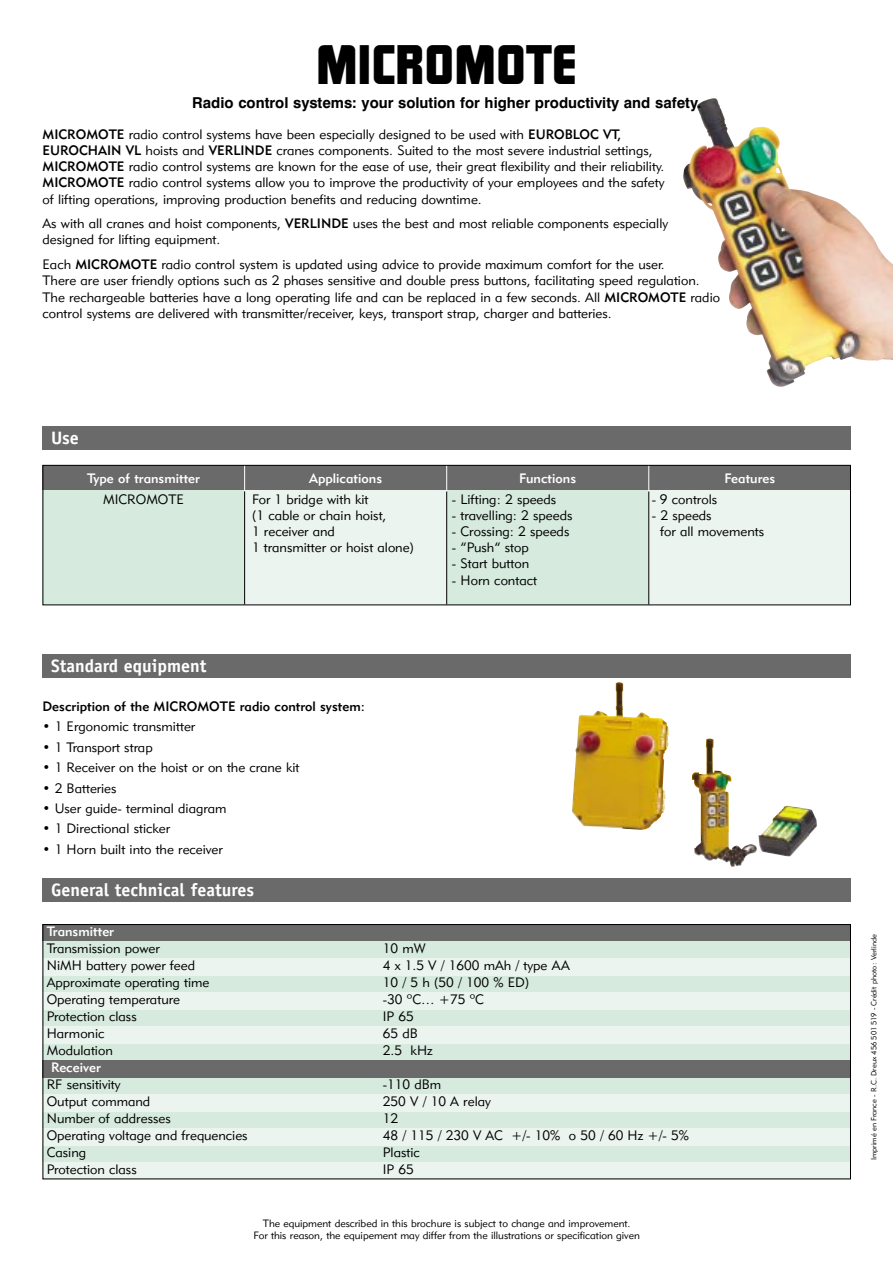
<style>
.page{position:relative;width:893px;height:1263px;background:#fff}
.page>*{position:absolute;margin:0;border:0;box-sizing:border-box;transform-origin:0 0}
.t1{font:49.5px "Verlinde EUROMOTTE";color:#000}
.t2{font:700 18px "Officina Sans";color:#fff}
.t3{font:700 15px "Swiss 721 BT";color:#000}
.t4{font:13.5px/16.2px "Geometric 415 BT Lite A";color:#000}
.t5{font:13.5px "Geometric 415 BT Medium A";color:#fff}
.t6{font:13.5px "Geometric 415 BT Medium A";color:#000}
.t7{font:10.5px/12px "Geometric 415 BT Lite A";color:#000;text-align:center}
.t8{font:7.5px "Geometric 415 BT Lite A";color:#000}
.s1{font-family:"Geometric 415 BT Medium A"}
</style>
<div class="page">
<div style="left:43px;top:924px;width:807px;height:21px;background:#6a6a6a"></div>
<div style="left:43px;top:941px;width:807px;height:231px;background:#d6eade"></div>
<div style="left:43px;top:958px;width:807px;height:17px;background:#ebf4ee"></div>
<div style="left:43px;top:992px;width:807px;height:17px;background:#ebf4ee"></div>
<div style="left:43px;top:1026px;width:807px;height:17px;background:#ebf4ee"></div>
<div style="left:43px;top:1060px;width:807px;height:17px;background:#6a6a6a"></div>
<div style="left:43px;top:1094px;width:807px;height:17px;background:#ebf4ee"></div>
<div style="left:43px;top:1128px;width:807px;height:17px;background:#ebf4ee"></div>
<div style="left:43px;top:1162px;width:807px;height:17px;background:#ebf4ee"></div>
<div style="left:43px;top:465px;width:807px;height:25px;background:#6a6a6a"></div>
<div style="left:43px;top:490px;width:807px;height:115px;background:#d6eade"></div>
<div style="left:244px;top:490px;width:202px;height:115px;background:#ebf4ee"></div>
<div style="left:648px;top:490px;width:202px;height:115px;background:#ebf4ee"></div>
<div style="left:43px;top:427px;width:807px;height:23px;background:#6a6a6a"></div>
<div style="left:43px;top:655px;width:807px;height:23px;background:#6a6a6a"></div>
<div style="left:43px;top:878px;width:807px;height:23px;background:#6a6a6a"></div>
<img style="left:683px;top:98px;width:209px;height:289px">
<div style="left:43px;top:465px;width:807px;height:140px;border:1px solid #000"></div>
<svg style="left:244px;top:466px;width:1px;height:25px"></svg>
<hr style="left:244px;top:491px;width:1px;height:114px;background:#000">
<hr style="left:446px;top:491px;width:1px;height:114px;background:#000">
<hr style="left:648px;top:491px;width:1px;height:114px;background:#000">
<svg style="left:446px;top:466px;width:1px;height:25px"></svg>
<svg style="left:648px;top:466px;width:1px;height:25px"></svg>
<div style="left:43px;top:924px;width:807px;height:255px;border:1px solid #000"></div>
<img style="left:572px;top:682px;width:244px;height:185px">
<h1 class="t1" style="left:316px;top:38px;width:258px">MICROMOTE</h1>
<p class="t3" style="left:192px;top:97px;width:510px">Radio control systems: your solution for higher productivity and safety.</p>
<p class="t4" style="left:43px;top:127px;width:623px"><span class="s1">MICROMOTE</span> radio control systems have been especially designed to be used with <span class="s1">EUROBLOC VT, EUROCHAIN VL</span> hoists and <span class="s1">VERLINDE</span> cranes components. Suited to the most severe industrial settings, <span class="s1">MICROMOTE</span> radio control systems are known for the ease of use, their great flexibility and their reliability.<br><span class="s1">MICROMOTE</span> radio control systems allow you to improve the productivity of your employees and the safety of lifting operations, improving production benefits and reducing downtime.</p>
<p class="t4" style="left:43px;top:217px;width:627px">As with all cranes and hoist components, <span class="s1">VERLINDE</span> uses the best and most reliable components especially designed for lifting equipment.</p>
<p class="t4" style="left:43px;top:258px;width:679px">Each <span class="s1">MICROMOTE</span> radio control system is updated using advice to provide maximum comfort for the user.<br>There are user friendly options such as 2 phases sensitive and double press buttons, facilitating speed regulation.<br>The rechargeable batteries have a long operating life and can be replaced in a few seconds. All <span class="s1">MICROMOTE</span> radio control systems are delivered with transmitter/receiver, keys, transport strap, charger and batteries.</p>
<h2 class="t2" style="left:51px;top:431px;width:29px">Use</h2>
<p class="t5" style="left:87px;top:474px;width:114px">Type of transmitter</p>
<p class="t5" style="left:309px;top:474px;width:74px">Applications</p>
<p class="t5" style="left:519px;top:474px;width:58px">Functions</p>
<p class="t5" style="left:724px;top:474px;width:52px">Features</p>
<p class="t4" style="left:103px;top:492px;width:82px">MICROMOTE</p>
<p class="t4" style="left:252px;top:492px;width:118px">For 1 bridge with kit</p>
<p class="t4" style="left:452px;top:492px;width:106px">- Lifting: 2 speeds</p>
<p class="t4" style="left:651px;top:492px;width:67px">- 9 controls</p>
<p class="t4" style="left:252px;top:508px;width:136px">(1 cable or chain hoist,</p>
<p class="t4" style="left:452px;top:508px;width:122px">- travelling: 2 speeds</p>
<p class="t4" style="left:652px;top:508px;width:61px">- 2 speeds</p>
<p class="t4" style="left:252px;top:525px;width:84px">1 receiver and</p>
<p class="t4" style="left:452px;top:525px;width:119px">- Crossing: 2 speeds</p>
<p class="t4" style="left:660px;top:525px;width:105px">for all movements</p>
<p class="t4" style="left:252px;top:541px;width:163px">1 transmitter or hoist alone)</p>
<p class="t4" style="left:452px;top:541px;width:78px">- “Push” stop</p>
<p class="t4" style="left:452px;top:557px;width:79px">- Start button</p>
<p class="t4" style="left:452px;top:573px;width:87px">- Horn contact</p>
<h2 class="t2" style="left:51px;top:659px;width:157px">Standard equipment</h2>
<p class="t6" style="left:43px;top:701px;width:324px">Description of the MICROMOTE radio control system:</p>
<p class="t4" style="left:43px;top:720px;width:154px">• 1 Ergonomic transmitter</p>
<p class="t4" style="left:43px;top:740px;width:112px">• 1 Transport strap</p>
<p class="t4" style="left:43px;top:761px;width:258px">• 1 Receiver on the hoist or on the crane kit</p>
<p class="t4" style="left:43px;top:781px;width:75px">• 2 Batteries</p>
<p class="t4" style="left:43px;top:802px;width:185px">• User guide- terminal diagram</p>
<p class="t4" style="left:43px;top:822px;width:129px">• 1 Directional sticker</p>
<p class="t4" style="left:43px;top:843px;width:182px">• 1 Horn built into the receiver</p>
<h2 class="t2" style="left:51px;top:883px;width:204px">General technical features</h2>
<p class="t5" style="left:47px;top:927px;width:69px">Transmitter</p>
<p class="t4" style="left:47px;top:942px;width:114px">Transmission power</p>
<p class="t4" style="left:383px;top:942px;width:44px">10 mW</p>
<p class="t4" style="left:47px;top:959px;width:150px">NiMH battery power feed</p>
<p class="t4" style="left:383px;top:959px;width:188px">4 x 1.5 V / 1600 mAh / type AA</p>
<p class="t4" style="left:47px;top:976px;width:164px">Approximate operating time</p>
<p class="t4" style="left:383px;top:976px;width:148px">10 / 5 h (50 / 100 % ED)</p>
<p class="t4" style="left:47px;top:993px;width:135px">Operating temperature</p>
<p class="t4" style="left:383px;top:993px;width:103px">-30 ºC… +75 ºC</p>
<p class="t4" style="left:47px;top:1010px;width:91px">Protection class</p>
<p class="t4" style="left:383px;top:1010px;width:33px">IP 65</p>
<p class="t4" style="left:47px;top:1027px;width:59px">Harmonic</p>
<p class="t4" style="left:383px;top:1027px;width:36px">65 dB</p>
<p class="t4" style="left:47px;top:1044px;width:68px">Modulation</p>
<p class="t4" style="left:383px;top:1044px;width:51px">2.5 kHz</p>
<p class="t5" style="left:51px;top:1063px;width:51px">Receiver</p>
<p class="t4" style="left:47px;top:1078px;width:75px">RF sensitivity</p>
<p class="t4" style="left:383px;top:1078px;width:60px">-110 dBm</p>
<p class="t4" style="left:47px;top:1095px;width:105px">Output command</p>
<p class="t4" style="left:383px;top:1095px;width:109px">250 V / 10 A relay</p>
<p class="t4" style="left:47px;top:1112px;width:125px">Number of addresses</p>
<p class="t4" style="left:383px;top:1112px;width:17px">12</p>
<p class="t4" style="left:47px;top:1129px;width:202px">Operating voltage and frequencies</p>
<p class="t4" style="left:383px;top:1129px;width:307px">48 / 115 / 230 V AC +/- 10% o 50 / 60 Hz +/- 5%</p>
<p class="t4" style="left:47px;top:1146px;width:41px">Casing</p>
<p class="t4" style="left:383px;top:1146px;width:39px">Plastic</p>
<p class="t4" style="left:47px;top:1163px;width:91px">Protection class</p>
<p class="t4" style="left:383px;top:1163px;width:33px">IP 65</p>
<p class="t7" style="left:253px;top:1219px;width:388px">The equipment described in this brochure is subject to change and improvement.<br>For this reason, the equipement may differ from the illustrations or specification given</p>
<p class="t8" style="left:871px;top:1160px;width:227px;rotate:-90deg">Imprimé en France - R.C. Dreux 456 501 519 - Crédit photo : Verlinde</p>
</div>
